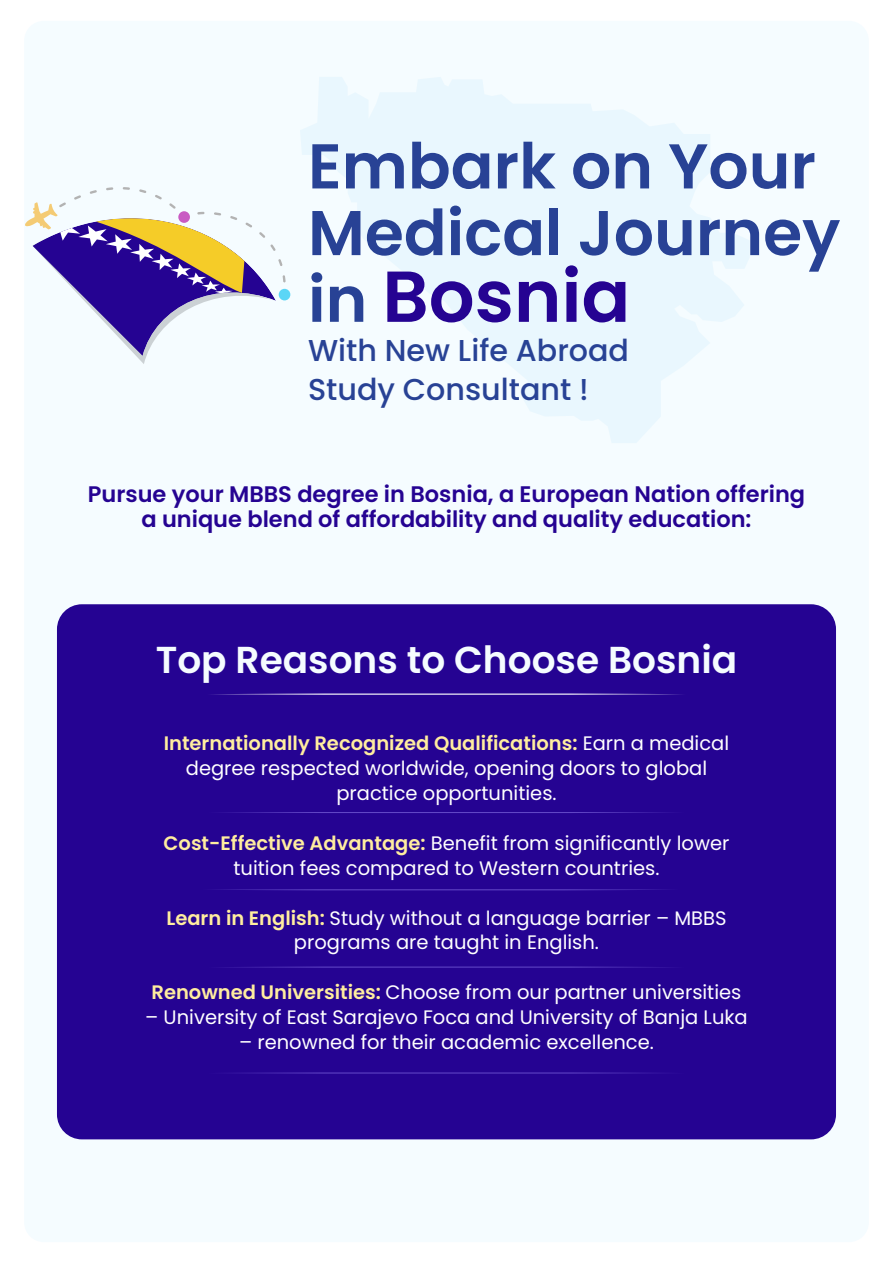
<style>
.page{position:relative;width:893px;height:1263px;background:#fff}
.page>*{position:absolute;margin:0;border:0;box-sizing:border-box;transform-origin:0 0}
.t1{font:600 72px "Poppins";color:#250392}
.t2{font:600 63.15px/66.6px "Poppins";color:#284295}
.t3{font:600 37.5px "Poppins";color:#f5fcff}
.t4{font:500 30.15px/38.8px "Poppins";color:#284295}
.t5{font:600 22.5px/24.9px "Poppins";color:#250392;text-align:center}
.t6{font:19.5px/24.9px "Poppins";color:#fff;text-align:center}
.s1{font-size:63.15px;color:#284295}
.s2{font-weight:600;color:#ffed9f}
</style>
<div class="page">
<div style="left:24px;top:21px;width:845px;height:1221px;background:#f5fcff;border-radius:20px"></div>
<div style="left:57px;top:604px;width:779px;height:535px;background:#250392;border-radius:25px"></div>
<svg style="left:211px;top:693px;width:471px;height:2px"></svg>
<svg style="left:225px;top:812px;width:443px;height:1px"></svg>
<svg style="left:220px;top:889px;width:442px;height:1px"></svg>
<svg style="left:267px;top:966px;width:360px;height:1px"></svg>
<svg style="left:247px;top:1072px;width:399px;height:1px"></svg>
<svg style="left:300px;top:77px;width:449px;height:366px;fill:#e9f7fe"></svg>
<div style="left:279px;top:289px;width:11px;height:11px;background:#5bd6f6;border-radius:50%"></div>
<svg style="left:25px;top:187px;width:261px;height:177px"></svg>
<h2 class="t2" style="left:308px;top:133px;width:534px">Embark on Your<br>Medical Journey</h2>
<h1 class="t1" style="left:308px;top:255px;width:324px"><span class="s1">in</span> Bosnia</h1>
<h3 class="t4" style="left:308px;top:331px;width:323px">With New Life Abroad<br>Study Consultant !</h3>
<p class="t5" style="left:88px;top:482px;width:719px">Pursue your MBBS degree in Bosnia, a European Nation offering a unique blend of affordability and quality education:</p>
<h3 class="t3" style="left:156px;top:638px;width:583px">Top Reasons to Choose Bosnia</h3>
<p class="t6" style="left:164px;top:731px;width:567px"><span class="s2">Internationally Recognized Qualifications:</span> Earn a medical degree respected worldwide, opening doors to global practice opportunities.</p>
<p class="t6" style="left:164px;top:830px;width:567px"><span class="s2">Cost-Effective Advantage:</span> Benefit from significantly lower tuition fees compared to Western countries.</p>
<p class="t6" style="left:166px;top:905px;width:562px"><span class="s2">Learn in English:</span> Study without a language barrier – MBBS programs are taught in English.</p>
<p class="t6" style="left:152px;top:980px;width:591px"><span class="s2">Renowned Universities:</span> Choose from our partner universities</p>
<p class="t6" style="left:145px;top:1005px;width:604px">– University of East Sarajevo Foca and University of Banja Luka</p>
<p class="t6" style="left:239px;top:1030px;width:416px">– renowned for their academic excellence.</p>
</div>
